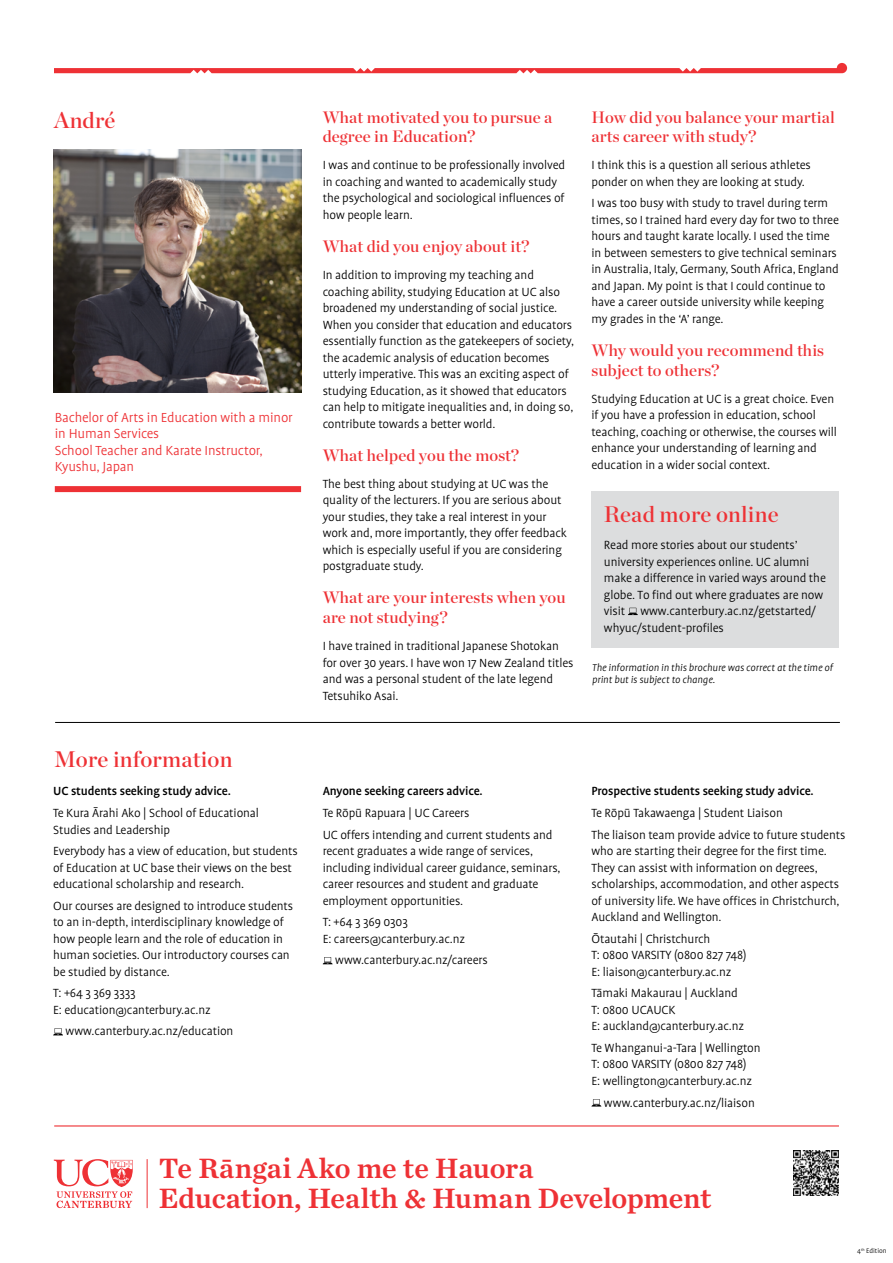
<style>
.page{position:relative;width:893px;height:1263px;background:#fff}
.page>*{position:absolute;margin:0;border:0;box-sizing:border-box;transform-origin:0 0}
.t1{font:29.25px/29.7px "Chronicle Text G2 Semi";letter-spacing:-.01em;color:#ee3135}
.t2{font:22.5px "Chronicle Display Semi";letter-spacing:.01em;color:#ee3135}
.t3{font:16.5px/19.5px "Chronicle Display Semi";letter-spacing:.01em;color:#ee3135}
.t4{font:300 15px/16.5px "Profile Pro";letter-spacing:-.01em;color:#ee3135}
.t5{font:300 13.5px/16.5px "Profile Pro";letter-spacing:-.01em;color:#000}
.t6{font:500 13.5px "Profile Pro";letter-spacing:-.01em;color:#000}
.t7{font:italic 300 11.25px/12px "Profile Pro";color:#000}
.t8{font:300 7.5px "Profile Pro";color:#000}
</style>
<div class="page">
<svg style="left:53px;top:1028px;width:10px;height:7px"></svg>
<svg style="left:323px;top:957px;width:10px;height:7px"></svg>
<svg style="left:591px;top:1099px;width:10px;height:7px"></svg>
<div style="left:591px;top:491px;width:248px;height:156px;background:#dcddde"></div>
<svg style="left:628px;top:608px;width:10px;height:7px"></svg>
<hr style="left:147px;top:1159px;width:1px;height:49px;background:#ee3135">
<svg style="left:54px;top:1159px;width:79px;height:49px"></svg>
<hr style="left:54px;top:1125px;width:785px;height:1px;background:#ee3135">
<img style="left:794px;top:1151px;width:45px;height:45px">
<hr style="left:55px;top:722px;width:785px;height:1px;background:#000">
<div style="left:55px;top:486px;width:246px;height:6px;background:#ee3135"></div>
<img style="left:53px;top:149px;width:248px;height:244px">
<svg style="left:54px;top:63px;width:793px;height:10px"></svg>
<h2 class="t2" style="left:54px;top:102px;width:63px">André</h2>
<p class="t3" style="left:323px;top:106px;width:231px">What motivated you to pursue a degree in Education?</p>
<p class="t5" style="left:323px;top:158px;width:244px">I was and continue to be professionally involved in coaching and wanted to academically study the psychological and sociological influences of how people learn.</p>
<p class="t3" style="left:323px;top:235px;width:208px">What did you enjoy about it?</p>
<p class="t5" style="left:323px;top:267px;width:253px">In addition to improving my teaching and coaching ability, studying Education at UC also broadened my understanding of social justice.<br>When you consider that education and educators essentially function as the gatekeepers of society, the academic analysis of education becomes utterly imperative. This was an exciting aspect of studying Education, as it showed that educators can help to mitigate inequalities and, in doing so, contribute towards a better world.</p>
<p class="t3" style="left:323px;top:444px;width:198px">What helped you the most?</p>
<p class="t5" style="left:323px;top:476px;width:246px">The best thing about studying at UC was the quality of the lecturers. If you are serious about your studies, they take a real interest in your work and, more importantly, they offer feedback which is especially useful if you are considering postgraduate study.</p>
<p class="t3" style="left:323px;top:587px;width:244px">What are your interests when you are not studying?</p>
<p class="t5" style="left:323px;top:638px;width:252px">I have trained in traditional Japanese Shotokan for over 30 years. I have won 17 New Zealand titles and was a personal student of the late legend Tetsuhiko Asai.</p>
<p class="t4" style="left:55px;top:410px;width:239px">Bachelor of Arts in Education with a minor in Human Services<br>School Teacher and Karate Instructor,<br>Kyushu, Japan</p>
<p class="t3" style="left:591px;top:106px;width:245px">How did you balance your martial arts career with study?</p>
<p class="t5" style="left:591px;top:158px;width:221px">I think this is a question all serious athletes ponder on when they are looking at study.</p>
<p class="t5" style="left:591px;top:196px;width:249px">I was too busy with study to travel during term times, so I trained hard every day for two to three hours and taught karate locally. I used the time in between semesters to give technical seminars in Australia, Italy, Germany, South Africa, England and Japan. My point is that I could continue to have a career outside university while keeping my grades in the ‘A’ range.</p>
<p class="t3" style="left:591px;top:339px;width:234px">Why would you recommend this subject to others?</p>
<p class="t5" style="left:591px;top:391px;width:247px">Studying Education at UC is a great choice. Even if you have a profession in education, school teaching, coaching or otherwise, the courses will enhance your understanding of learning and education in a wider social context.</p>
<h2 class="t2" style="left:604px;top:496px;width:176px">Read more online</h2>
<p class="t5" style="left:604px;top:537px;width:223px">Read more stories about our students’ university experiences online. UC alumni make a difference in varied ways around the globe. To find out where graduates are now visit www.canterbury.ac.nz/getstarted/ whyuc/student-profiles</p>
<p class="t7" style="left:592px;top:661px;width:242px">The information in this brochure was correct at the time of print but is subject to change.</p>
<h2 class="t2" style="left:54px;top:741px;width:180px">More information</h2>
<p class="t6" style="left:53px;top:783px;width:179px">UC students seeking study advice.</p>
<p class="t5" style="left:53px;top:805px;width:207px">Te Kura Ārahi Ako | School of Educational<br>Studies and Leadership</p>
<p class="t5" style="left:53px;top:843px;width:246px">Everybody has a view of education, but students of Education at UC base their views on the best educational scholarship and research.</p>
<p class="t5" style="left:53px;top:898px;width:242px">Our courses are designed to introduce students to an in-depth, interdisciplinary knowledge of how people learn and the role of education in human societies. Our introductory courses can be studied by distance.</p>
<p class="t5" style="left:53px;top:985px;width:159px">T: +64 3 369 3333<br>E: education@canterbury.ac.nz</p>
<p class="t5" style="left:66px;top:1024px;width:169px">www.canterbury.ac.nz/education</p>
<p class="t6" style="left:323px;top:783px;width:162px">Anyone seeking careers advice.</p>
<p class="t5" style="left:323px;top:803px;width:231px;line-height:21.6px">Te Rōpū Rapuara | UC Careers<br>UC offers intending and current students and</p>
<p class="t5" style="left:323px;top:843px;width:239px">recent graduates a wide range of services, including individual career guidance, seminars, career resources and student and graduate employment opportunities.</p>
<p class="t5" style="left:323px;top:914px;width:144px">T: +64 3 369 0303<br>E: careers@canterbury.ac.nz</p>
<p class="t5" style="left:335px;top:952px;width:154px">www.canterbury.ac.nz/careers</p>
<p class="t6" style="left:591px;top:783px;width:224px">Prospective students seeking study advice.</p>
<p class="t5" style="left:591px;top:803px;width:255px;line-height:21.6px">Te Rōpū Takawaenga | Student Liaison<br>The liaison team provide advice to future students</p>
<p class="t5" style="left:591px;top:843px;width:250px">who are starting their degree for the first time.<br>They can assist with information on degrees, scholarships, accommodation, and other aspects of university life. We have offices in Christchurch, Auckland and Wellington.</p>
<p class="t5" style="left:591px;top:931px;width:157px">Ōtautahi | Christchurch<br>T: 0800 VARSITY (0800 827 748)<br>E: liaison@canterbury.ac.nz</p>
<p class="t5" style="left:591px;top:985px;width:154px">Tāmaki Makaurau | Auckland<br>T: 0800 UCAUCK<br>E: auckland@canterbury.ac.nz</p>
<p class="t5" style="left:591px;top:1040px;width:171px">Te Whanganui-a-Tara | Wellington<br>T: 0800 VARSITY (0800 827 748)<br>E: wellington@canterbury.ac.nz</p>
<p class="t5" style="left:604px;top:1095px;width:152px">www.canterbury.ac.nz/liaison</p>
<h1 class="t1" style="left:159px;top:1152px;width:554px">Te Rāngai Ako me te Hauora<br>Education, Health &amp; Human Development</h1>
<p class="t8" style="left:857px;top:1247px;width:31px">4<sup>th</sup> Edition</p>
</div>
